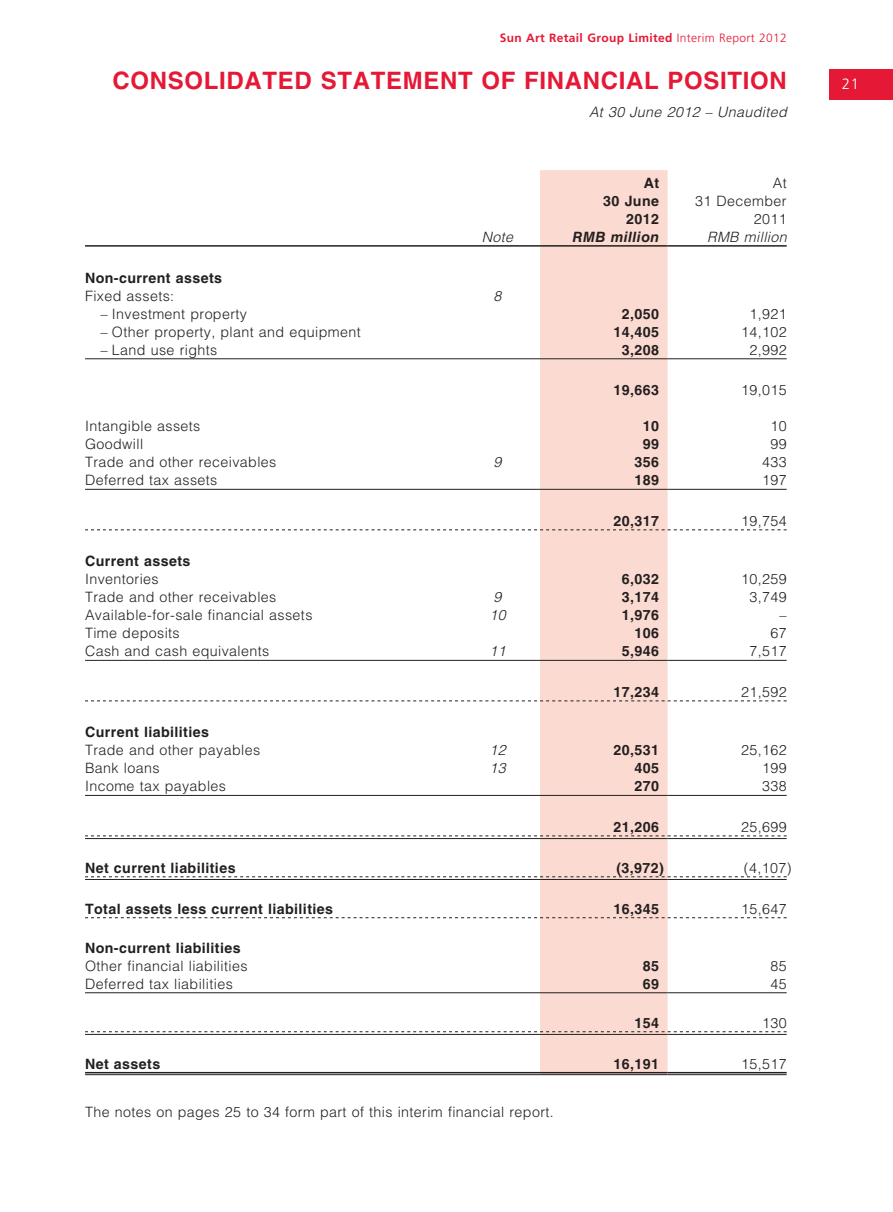
<style>
.page{position:relative;width:893px;height:1212px;background:#fff}
.page>*{position:absolute;margin:0;border:0;box-sizing:border-box;transform-origin:0 0}
.t1{font:700 24px "Helvetica LT Std";letter-spacing:.03em;color:#e51836}
.t2{font:300 15px "Frutiger LT Std";color:#fff}
.t3{font:300 14.25px/18px "Helvetica LT Std";letter-spacing:.03em;color:#231f20;text-align:right}
.t4{font:700 14.25px/18px "Helvetica LT Std";letter-spacing:.03em;color:#231f20;text-align:right}
.t5{font:italic 300 14.25px "Helvetica LT Std";letter-spacing:.03em;color:#231f20}
.t6{font:italic 700 14.25px "Helvetica LT Std";letter-spacing:.03em;color:#231f20}
.t7{font:700 12px "Frutiger LT Std";letter-spacing:.03em;color:#e51836}
.s1{font-weight:300}
.s2{font-style:italic}
</style>
<div class="page">
<div style="left:829px;top:69px;width:64px;height:31px;background:#e51836"></div>
<div style="left:540px;top:170px;width:128px;height:904px;background:#fbdbd1"></div>
<hr style="left:85px;top:245px;width:370px;height:2px;background:#231f20">
<hr style="left:455px;top:245px;width:85px;height:2px;background:#231f20">
<hr style="left:540px;top:245px;width:128px;height:2px;background:#231f20">
<hr style="left:668px;top:245px;width:119px;height:2px;background:#231f20">
<hr style="left:85px;top:358px;width:370px;height:1px;background:#231f20">
<hr style="left:455px;top:358px;width:85px;height:1px;background:#231f20">
<hr style="left:540px;top:358px;width:128px;height:1px;background:#231f20">
<hr style="left:668px;top:358px;width:119px;height:1px;background:#231f20">
<hr style="left:85px;top:489px;width:370px;height:1px;background:#231f20">
<hr style="left:455px;top:489px;width:85px;height:1px;background:#231f20">
<hr style="left:540px;top:489px;width:128px;height:1px;background:#231f20">
<hr style="left:668px;top:489px;width:119px;height:1px;background:#231f20">
<svg style="left:85px;top:529px;width:702px;height:1px"></svg>
<hr style="left:85px;top:660px;width:370px;height:1px;background:#231f20">
<hr style="left:455px;top:660px;width:85px;height:1px;background:#231f20">
<hr style="left:540px;top:660px;width:128px;height:1px;background:#231f20">
<hr style="left:668px;top:660px;width:119px;height:1px;background:#231f20">
<svg style="left:85px;top:700px;width:702px;height:1px"></svg>
<hr style="left:85px;top:795px;width:370px;height:1px;background:#231f20">
<hr style="left:455px;top:795px;width:85px;height:1px;background:#231f20">
<hr style="left:540px;top:795px;width:128px;height:1px;background:#231f20">
<hr style="left:668px;top:795px;width:119px;height:1px;background:#231f20">
<hr style="left:85px;top:838px;width:370px;height:1px;background:#231f20">
<hr style="left:455px;top:838px;width:85px;height:1px;background:#231f20">
<hr style="left:540px;top:838px;width:128px;height:1px;background:#231f20">
<svg style="left:85px;top:835px;width:702px;height:1px"></svg>
<hr style="left:668px;top:838px;width:119px;height:1px;background:#231f20">
<hr style="left:85px;top:879px;width:370px;height:1px;background:#231f20">
<hr style="left:455px;top:879px;width:85px;height:1px;background:#231f20">
<hr style="left:540px;top:879px;width:128px;height:1px;background:#231f20">
<svg style="left:85px;top:876px;width:702px;height:1px"></svg>
<hr style="left:668px;top:879px;width:119px;height:1px;background:#231f20">
<svg style="left:85px;top:917px;width:702px;height:1px"></svg>
<hr style="left:85px;top:992px;width:370px;height:1px;background:#231f20">
<hr style="left:455px;top:992px;width:85px;height:1px;background:#231f20">
<hr style="left:540px;top:992px;width:128px;height:1px;background:#231f20">
<hr style="left:668px;top:992px;width:119px;height:1px;background:#231f20">
<hr style="left:85px;top:1034px;width:370px;height:1px;background:#231f20">
<hr style="left:455px;top:1034px;width:85px;height:1px;background:#231f20">
<hr style="left:540px;top:1034px;width:128px;height:1px;background:#231f20">
<svg style="left:85px;top:1031px;width:702px;height:1px"></svg>
<hr style="left:668px;top:1034px;width:119px;height:1px;background:#231f20">
<hr style="left:85px;top:1072px;width:370px;height:1px;background:#231f20">
<hr style="left:85px;top:1074px;width:370px;height:1px;background:#231f20">
<hr style="left:455px;top:1072px;width:85px;height:1px;background:#231f20">
<hr style="left:455px;top:1074px;width:85px;height:1px;background:#231f20">
<hr style="left:540px;top:1072px;width:128px;height:1px;background:#231f20">
<hr style="left:540px;top:1074px;width:128px;height:1px;background:#231f20">
<hr style="left:668px;top:1072px;width:119px;height:1px;background:#231f20">
<hr style="left:668px;top:1074px;width:119px;height:1px;background:#231f20">
<p class="t7" style="left:500px;top:31px;width:288px">Sun Art Retail Group Limited <span class="s1">Interim Report 2012</span></p>
<h1 class="t1" style="left:113px;top:66px;width:676px">CONSOLIDATED STATEMENT OF FINANCIAL POSITION</h1>
<p class="t5" style="left:589px;top:103px;width:199px">At 30 June 2012 – Unaudited</p>
<p class="t4" style="left:603px;top:174px;width:57px">At<br>30 June</p>
<p class="t3" style="left:695px;top:174px;width:93px">At<br>31 December</p>
<p class="t4" style="left:626px;top:210px;width:34px">2012</p>
<p class="t3" style="left:754px;top:210px;width:34px">2011</p>
<p class="t5" style="left:482px;top:228px;width:33px">Note</p>
<p class="t6" style="left:572px;top:228px;width:88px">RMB million</p>
<p class="t5" style="left:707px;top:228px;width:81px">RMB million</p>
<p class="t4" style="left:85px;top:268px;width:139px">Non-current assets</p>
<p class="t3" style="left:85px;top:286px;width:91px">Fixed assets:</p>
<p class="t5" style="left:494px;top:287px;width:9px">8</p>
<p class="t3" style="left:100px;top:304px;width:149px"><span class="s2">–</span> Investment property</p>
<p class="t4" style="left:622px;top:304px;width:39px">2,050</p>
<p class="t3" style="left:749px;top:304px;width:39px">1,921</p>
<p class="t3" style="left:100px;top:322px;width:263px"><span class="s2">–</span> Other property, plant and equipment</p>
<p class="t4" style="left:614px;top:322px;width:47px">14,405</p>
<p class="t3" style="left:741px;top:322px;width:47px">14,102</p>
<p class="t3" style="left:100px;top:340px;width:119px"><span class="s2">–</span> Land use rights</p>
<p class="t4" style="left:622px;top:340px;width:39px">3,208</p>
<p class="t3" style="left:749px;top:340px;width:39px">2,992</p>
<p class="t4" style="left:613px;top:381px;width:47px">19,663</p>
<p class="t3" style="left:741px;top:381px;width:47px">19,015</p>
<p class="t3" style="left:85px;top:417px;width:117px">Intangible assets</p>
<p class="t4" style="left:643px;top:417px;width:18px">10</p>
<p class="t3" style="left:770px;top:417px;width:18px">10</p>
<p class="t3" style="left:85px;top:435px;width:60px">Goodwill</p>
<p class="t4" style="left:643px;top:435px;width:18px">99</p>
<p class="t3" style="left:770px;top:435px;width:18px">99</p>
<p class="t3" style="left:85px;top:453px;width:193px">Trade and other receivables</p>
<p class="t5" style="left:494px;top:453px;width:9px">9</p>
<p class="t4" style="left:635px;top:453px;width:26px">356</p>
<p class="t3" style="left:762px;top:453px;width:26px">433</p>
<p class="t3" style="left:85px;top:471px;width:134px">Deferred tax assets</p>
<p class="t4" style="left:635px;top:471px;width:26px">189</p>
<p class="t3" style="left:762px;top:471px;width:26px">197</p>
<p class="t4" style="left:613px;top:511px;width:47px">20,317</p>
<p class="t3" style="left:741px;top:511px;width:47px">19,754</p>
<p class="t4" style="left:85px;top:552px;width:107px">Current assets</p>
<p class="t3" style="left:85px;top:570px;width:75px">Inventories</p>
<p class="t4" style="left:622px;top:570px;width:39px">6,032</p>
<p class="t3" style="left:741px;top:570px;width:47px">10,259</p>
<p class="t3" style="left:85px;top:588px;width:193px">Trade and other receivables</p>
<p class="t5" style="left:494px;top:588px;width:9px">9</p>
<p class="t4" style="left:622px;top:588px;width:39px">3,174</p>
<p class="t3" style="left:749px;top:588px;width:39px">3,749</p>
<p class="t3" style="left:85px;top:606px;width:229px">Available-for-sale financial assets</p>
<p class="t5" style="left:489px;top:606px;width:18px">10</p>
<p class="t4" style="left:622px;top:606px;width:39px">1,976</p>
<p class="t3" style="left:779px;top:606px;width:9px">–</p>
<p class="t3" style="left:85px;top:624px;width:96px">Time deposits</p>
<p class="t4" style="left:635px;top:624px;width:26px">106</p>
<p class="t3" style="left:770px;top:624px;width:18px">67</p>
<p class="t3" style="left:85px;top:642px;width:186px">Cash and cash equivalents</p>
<p class="t5" style="left:489px;top:642px;width:18px">11</p>
<p class="t4" style="left:622px;top:642px;width:39px">5,946</p>
<p class="t3" style="left:749px;top:642px;width:39px">7,517</p>
<p class="t4" style="left:613px;top:682px;width:47px">17,234</p>
<p class="t3" style="left:741px;top:682px;width:47px">21,592</p>
<p class="t4" style="left:85px;top:723px;width:125px">Current liabilities</p>
<p class="t3" style="left:85px;top:741px;width:177px">Trade and other payables</p>
<p class="t5" style="left:489px;top:741px;width:18px">12</p>
<p class="t4" style="left:613px;top:741px;width:47px">20,531</p>
<p class="t3" style="left:741px;top:741px;width:47px">25,162</p>
<p class="t3" style="left:85px;top:759px;width:76px">Bank loans</p>
<p class="t5" style="left:489px;top:759px;width:18px">13</p>
<p class="t4" style="left:634px;top:759px;width:26px">405</p>
<p class="t3" style="left:762px;top:759px;width:26px">199</p>
<p class="t3" style="left:85px;top:777px;width:143px">Income tax payables</p>
<p class="t4" style="left:634px;top:777px;width:26px">270</p>
<p class="t3" style="left:762px;top:777px;width:26px">338</p>
<p class="t4" style="left:613px;top:817px;width:47px">21,206</p>
<p class="t3" style="left:741px;top:817px;width:47px">25,699</p>
<p class="t4" style="left:85px;top:858px;width:152px">Net current liabilities</p>
<p class="t4" style="left:616px;top:858px;width:49px">(3,972)</p>
<p class="t3" style="left:744px;top:858px;width:49px">(4,107)</p>
<p class="t4" style="left:85px;top:899px;width:250px">Total assets less current liabilities</p>
<p class="t4" style="left:614px;top:899px;width:47px">16,345</p>
<p class="t3" style="left:741px;top:899px;width:47px">15,647</p>
<p class="t4" style="left:85px;top:938px;width:157px">Non-current liabilities</p>
<p class="t3" style="left:85px;top:956px;width:164px">Other financial liabilities</p>
<p class="t4" style="left:643px;top:956px;width:18px">85</p>
<p class="t3" style="left:770px;top:956px;width:18px">85</p>
<p class="t3" style="left:85px;top:974px;width:149px">Deferred tax liabilities</p>
<p class="t4" style="left:643px;top:974px;width:18px">69</p>
<p class="t3" style="left:770px;top:974px;width:18px">45</p>
<p class="t4" style="left:634px;top:1013px;width:26px">154</p>
<p class="t3" style="left:762px;top:1013px;width:26px">130</p>
<p class="t4" style="left:85px;top:1054px;width:77px">Net assets</p>
<p class="t4" style="left:614px;top:1054px;width:47px">16,191</p>
<p class="t3" style="left:741px;top:1054px;width:47px">15,517</p>
<p class="t3" style="left:85px;top:1103px;width:470px">The notes on pages 25 to 34 form part of this interim financial report.</p>
<p class="t2" style="left:842px;top:75px;width:19px">21</p>
</div>
